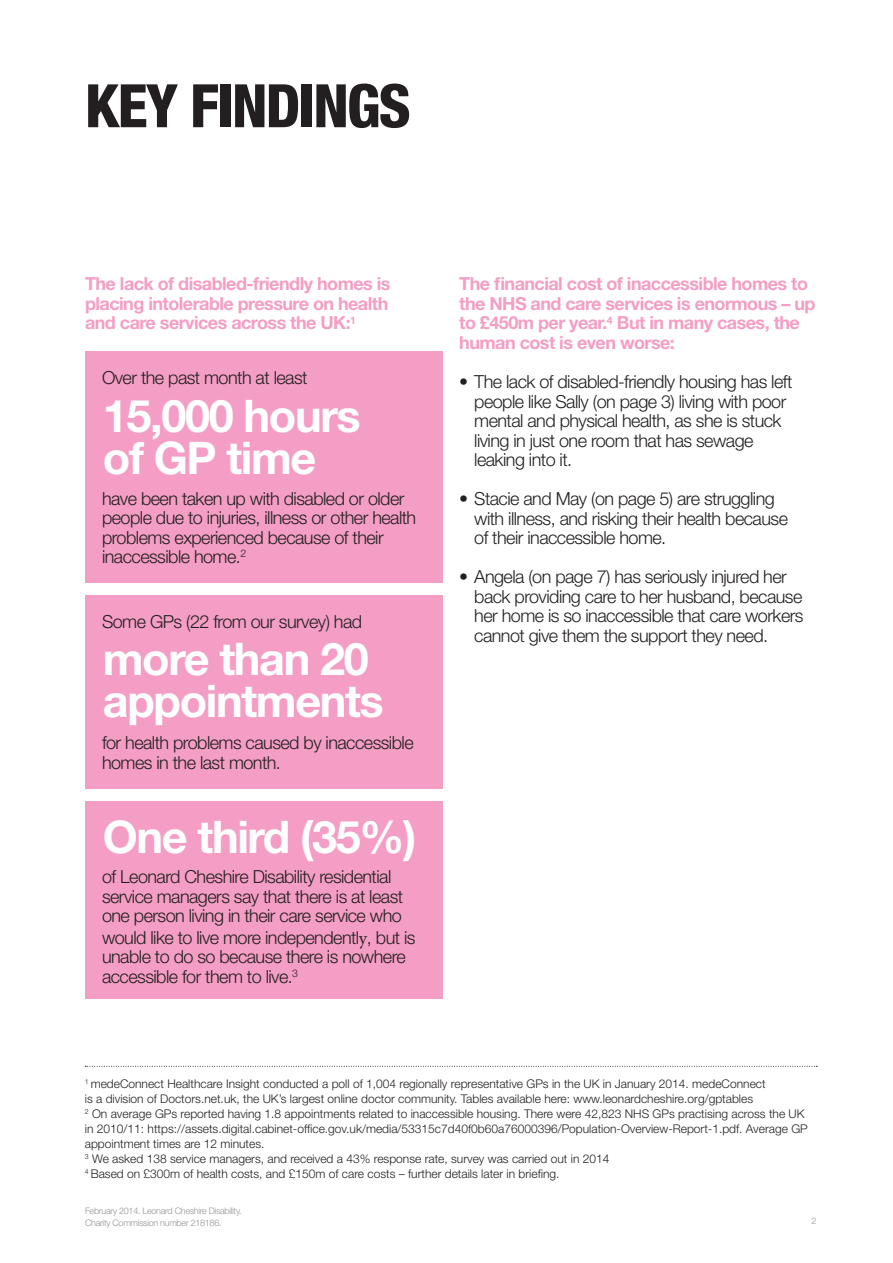
<style>
.page{position:relative;width:893px;height:1263px;background:#fff}
.page>*{position:absolute;margin:0;border:0;box-sizing:border-box;transform-origin:0 0}
.t1{font:800 condensed 60px "Helvetica Neue";letter-spacing:-.03em;color:#231f20}
.t2{font:700 45px/42px "Helvetica Neue";letter-spacing:-.03em;color:#fff}
.t3{font:300 18px/19.5px "Helvetica Neue";letter-spacing:-.03em;color:#231f20}
.t4{font:700 18px/19.5px "Helvetica Neue";letter-spacing:-.03em;color:#f49ec5}
.t5{font:300 12px/15px "Helvetica Neue";color:#231f20}
.t6{font:300 9px/12px "Helvetica Neue";letter-spacing:-.03em;color:#939598}
.s1{font-family:"Minion Pro";font-weight:400}
</style>
<div class="page">
<svg style="left:85px;top:1066px;width:732px;height:1px"></svg>
<div style="left:85px;top:351px;width:357px;height:231px;background:#f49ec5"></div>
<div style="left:85px;top:595px;width:357px;height:194px;background:#f49ec5"></div>
<div style="left:85px;top:801px;width:357px;height:198px;background:#f49ec5"></div>
<p class="t1" style="left:85px;top:69px;width:327px">KEY FINDINGS</p>
<p class="t4" style="left:85px;top:274px;width:307px">The lack of disabled-friendly homes is placing intolerable pressure on health and care services across the UK:<sup>1</sup></p>
<p class="t4" style="left:459px;top:274px;width:358px">The financial cost of inaccessible homes to the NHS and care services is enormous – up to £450m per year.<sup>4</sup> But in many cases, the human cost is even worse:</p>
<p class="t3" style="left:474px;top:371px;width:320px;text-indent:-15px">• The lack of disabled-friendly housing has left people like Sally (on page 3) living with poor mental and physical health, as she is stuck living in just one room that has sewage leaking into it.</p>
<p class="t3" style="left:474px;top:488px;width:315px;text-indent:-15px">• Stacie and May (on page 5) are struggling with illness, and risking their health because of their inaccessible home.</p>
<p class="t3" style="left:474px;top:566px;width:331px;text-indent:-15px">• Angela (on page 7) has seriously injured her back providing care to her husband, because her home is so inaccessible that care workers cannot give them the support they need.</p>
<p class="t3" style="left:102px;top:367px;width:207px">Over the past month at least</p>
<p class="t2" style="left:103px;top:394px;width:259px">15,000 hours of GP time</p>
<p class="t3" style="left:102px;top:488px;width:316px">have been taken up with disabled or older people due to injuries, illness or other health problems experienced because of their inaccessible home.<sup>2</sup></p>
<p class="t3" style="left:102px;top:612px;width:262px">Some GPs (22 from our survey) had</p>
<p class="t2" style="left:103px;top:636px;width:268px">more than 20</p>
<p class="t2" style="left:103px;top:678px;width:282px">appointments</p>
<p class="t3" style="left:102px;top:733px;width:313px">for health problems caused by inaccessible homes in the last month.</p>
<p class="t2" style="left:103px;top:814px;width:315px">One third (35%)</p>
<p class="t3" style="left:102px;top:867px;width:303px">of Leonard Cheshire Disability residential service managers say that there is at least one person living in their care service who</p>
<p class="t3" style="left:102px;top:927px;width:315px">would like to live more independentl<span class="s1">y</span>, but is unable to do so because there is nowhere accessible for them to live.<sup>3</sup></p>
<p class="t5" style="left:85px;top:1076px;width:724px"><sup>1</sup> medeConnect Healthcare Insight conducted a poll of 1,004 regionally representative GPs in the UK in January 2014. medeConnect<br>is a division of Doctors.net.uk, the UK’s largest online doctor community. Tables available here: www.leonardcheshire.org/gptables<br><sup>2</sup> On average GPs reported having 1.8 appointments related to inaccessible housing. There were 42,823 NHS GPs practising across the UK in 2010/11: https://assets.digital.cabinet-office.gov.uk/media/53315c7d40f0b60a76000396/Population-Overview-Report-1.pdf. Average GP appointment times are 12 minutes.<br><sup>3</sup> We asked 138 service managers, and received a 43% response rate, survey was carried out in 2014<br><sup>4</sup> Based on £300m of health costs, and £150m of care costs – further details later in briefing.</p>
<p class="t6" style="left:85px;top:1204px;width:158px">February 2014. Leonard Cheshire Disability.<br>Charity Commission number 218186.</p>
<p class="t6" style="left:811px;top:1214px;width:7px">2</p>
</div>
